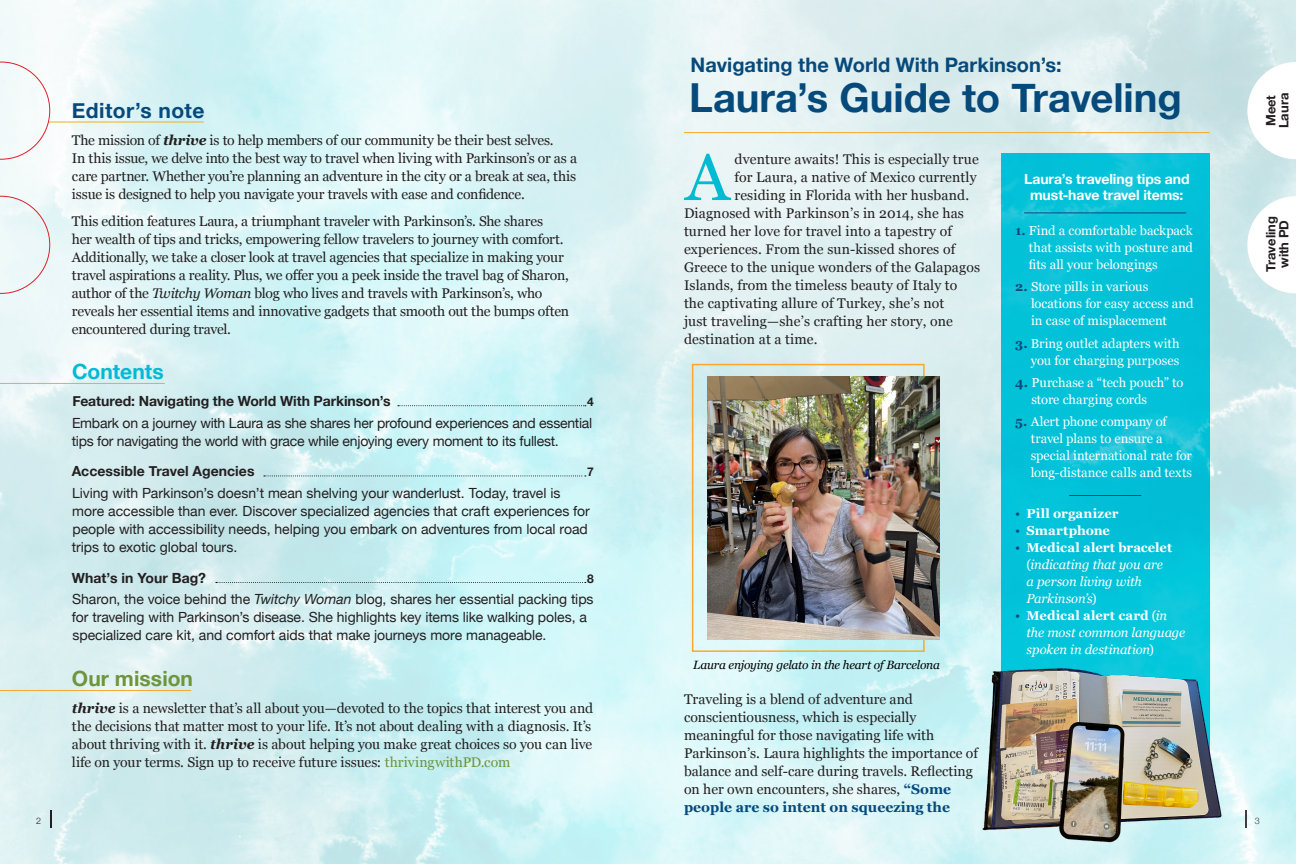
<style>
.page{position:relative;width:1296px;height:864px;background:#fff}
.page>*{position:absolute;margin:0;border:0;box-sizing:border-box;transform-origin:0 0}
.t1{font:66px "Georgia";color:#03bad3}
.t2{font:700 40px "Helvetica Neue";color:#064a7c}
.t3{font:700 21px "Helvetica Neue";letter-spacing:.02em;color:#064a7c}
.t4{font:700 21px "Helvetica Neue";letter-spacing:.005em;color:#6e953e}
.t5{font:700 21px "Helvetica Neue";color:#03bad3}
.t6{font:700 20px "Helvetica Neue";letter-spacing:.005em;color:#064a7c}
.t7{font:14px/18px "Georgia";color:#231f20}
.t8{font:14px/18px "Helvetica Neue";letter-spacing:-.005em;color:#231f20}
.t9{font:700 14px "Helvetica Neue";letter-spacing:-.005em;color:#231f20}
.t10{font:700 14px/16px "Helvetica Neue";letter-spacing:-.005em;color:#fff;text-align:center}
.t11{font:13px/17px "Georgia";letter-spacing:-.005em;color:#fff}
.t12{font:italic 13px/17px "Georgia";letter-spacing:-.01em;color:#fff}
.t13{font:700 13px "Georgia";letter-spacing:.005em;color:#fff}
.t14{font:700 13px/13px "Helvetica Neue";color:#231f20}
.t15{font:italic 12px "Georgia";letter-spacing:-.02em;color:#000}
.t16{font:700 12px "Helvetica Neue";color:#231f20}
.t17{font:300 9px "Helvetica Neue";color:#231f20}
.t18{font:300 9px "Helvetica Neue";color:#3e3e3f}
.s1{font-weight:700;font-style:italic}
.s2{font-style:italic}
.s3{color:#6e953e}
.s4{font-weight:700;color:#064a7c}
.s5{font-weight:400;color:#064a7c}
.s6{font-style:normal;color:#064a7c}
.s7{font-weight:700;font-style:normal}
.s8{font-style:normal}
</style>
<div class="page">
<img style="left:0;top:0;width:1296px;height:864px">
<svg style="left:1245px;top:810px;width:1px;height:18px"></svg>
<svg style="left:50px;top:810px;width:1px;height:18px"></svg>
<hr style="left:48px;top:122px;width:156px;height:1px;background:#faa928">
<hr style="left:0;top:690px;width:191px;height:1px;background:#faa928">
<hr style="left:0;top:383px;width:165px;height:1px;background:#faa928">
<svg style="left:398px;top:405px;width:188px;height:1px"></svg>
<svg style="left:264px;top:475px;width:322px;height:1px"></svg>
<svg style="left:216px;top:582px;width:370px;height:1px"></svg>
<hr style="left:684px;top:132px;width:526px;height:1px;background:#faa928">
<div style="left:692px;top:364px;width:233px;height:288px;border:2px solid #faa92a"></div>
<img style="left:708px;top:376px;width:232px;height:264px">
<svg style="left:1001px;top:153px;width:209px;height:506px;background:#04c1d8"></svg>
<div style="left:0;top:62px;width:50px;height:98px;background:#f5fafa"></div>
<svg style="left:0;top:196px;width:50px;height:98px"></svg>
<hr style="left:1024px;top:212px;width:162px;height:1px;background:#064a7c">
<hr style="left:1069px;top:495px;width:72px;height:1px;background:#064a7c">
<img style="left:975px;top:659px;width:254px;height:188px">
<svg style="left:1247px;top:62px;width:49px;height:97px"></svg>
<svg style="left:1247px;top:196px;width:49px;height:97px"></svg>
<p class="t3" style="left:72px;top:94px;width:134px">Editor’s note</p>
<p class="t7" style="left:72px;top:130px;width:507px">The mission of <span class="s1">thrive</span> is to help members of our community be their best selves.<br>In this issue, we delve into the best way to travel when living with Parkinson’s or as a care partner. Whether you’re planning an adventure in the city or a break at sea, this issue is designed to help you navigate your travels with ease and confidence.</p>
<p class="t7" style="left:72px;top:211px;width:499px">This edition features Laura, a triumphant traveler with Parkinson’s. She shares<br>her wealth of tips and tricks, empowering fellow travelers to journey with comfort.<br>Additionally, we take a closer look at travel agencies that specialize in making your travel aspirations a reality. Plus, we offer you a peek inside the travel bag of Sharon, author of the <span class="s2">Twitchy Woman</span> blog who lives and travels with Parkinson’s, who reveals her essential items and innovative gadgets that smooth out the bumps often encountered during travel.</p>
<p class="t5" style="left:72px;top:355px;width:93px">Contents</p>
<p class="t9" style="left:72px;top:390px;width:320px">Featured: Navigating the World With Parkinson’s</p>
<p class="t8" style="left:72px;top:415px;width:522px">Embark on a journey with Laura as she shares her profound experiences and essential tips for navigating the world with grace while enjoying every moment to its fullest.</p>
<p class="t9" style="left:72px;top:460px;width:184px">Accessible Travel Agencies</p>
<p class="t8" style="left:72px;top:485px;width:520px">Living with Parkinson’s doesn’t mean shelving your wanderlust. Today, travel is more accessible than ever. Discover specialized agencies that craft experiences for people with accessibility needs, helping you embark on adventures from local road trips to exotic global tours.</p>
<p class="t9" style="left:72px;top:567px;width:136px">What’s in Your Bag?</p>
<p class="t8" style="left:72px;top:591px;width:523px">Sharon, the voice behind the <span class="s2">Twitchy Woman</span> blog, shares her essential packing tips for traveling with Parkinson’s disease. She highlights key items like walking poles, a specialized care kit, and comfort aids that make journeys more manageable.</p>
<p class="t16" style="left:587px;top:393px;width:8px">4</p>
<p class="t16" style="left:587px;top:463px;width:8px">7</p>
<p class="t16" style="left:587px;top:569px;width:8px">8</p>
<p class="t4" style="left:72px;top:662px;width:123px">Our mission</p>
<p class="t7" style="left:72px;top:698px;width:523px"><span class="s1">thrive</span> is a newsletter that’s all about you—devoted to the topics that interest you and the decisions that matter most to your life. It’s not about dealing with a diagnosis. It’s about thriving with it. <span class="s1">thrive</span> is about helping you make great choices so you can live life on your terms. Sign up to receive future issues: <span class="s3">thrivingwithPD.com</span></p>
<p class="t6" style="left:691px;top:49px;width:373px">Navigating the World With Parkinson’s:</p>
<p class="t2" style="left:689px;top:66px;width:494px">Laura’s Guide to Traveling</p>
<p class="t1" style="left:685px;top:129px;width:46px">A</p>
<p class="t7" style="left:735px;top:150px;width:246px">dventure awaits! This is especially true</p>
<p class="t7" style="left:735px;top:168px;width:244px">for Laura, a native of Mexico currently</p>
<p class="t7" style="left:735px;top:186px;width:236px">residing in Florida with her husband.</p>
<p class="t7" style="left:684px;top:204px;width:281px">Diagnosed with Parkinson’s in 2014, she has</p>
<p class="t7" style="left:684px;top:222px;width:270px">turned her love for travel into a tapestry of</p>
<p class="t7" style="left:684px;top:240px;width:273px">experiences. From the sun-kissed shores of</p>
<p class="t7" style="left:684px;top:258px;width:298px">Greece to the unique wonders of the Galapagos</p>
<p class="t7" style="left:684px;top:276px;width:275px">Islands, from the timeless beauty of Italy to</p>
<p class="t7" style="left:684px;top:294px;width:262px">the captivating allure of Turkey, she’s not</p>
<p class="t7" style="left:684px;top:312px;width:271px">just traveling—she’s crafting her story, one</p>
<p class="t7" style="left:684px;top:330px;width:135px">destination at a time.</p>
<p class="t10" style="left:1024px;top:172px;width:167px">Laura’s traveling tips and must-have travel items:</p>
<p class="t11" style="left:1029px;top:221px;width:166px;text-align:justify;text-indent:-14px"><span class="s4">1.</span> Find a comfortable backpack that assists with posture and fits all your belongings</p>
<p class="t11" style="left:1031px;top:278px;width:164px;text-indent:-16px"><span class="s4">2.</span> Store pills in various locations for easy access and in case of misplacement</p>
<p class="t11" style="left:1015px;top:334px;width:166px;text-align:right"><span class="s4">3.</span> Bring outlet adapters with you for charging purposes</p>
<p class="t11" style="left:1031px;top:374px;width:154px;text-indent:-16px"><span class="s4">4.</span> Purchase a “tech pouch” to store charging cords</p>
<p class="t11" style="left:1031px;top:413px;width:163px;text-indent:-16px"><span class="s4">5.</span> Alert phone company of travel plans to ensure a special international rate for long-distance calls and texts</p>
<p class="t13" style="left:1015px;top:504px;width:105px"><span class="s5">•</span> Pill organizer</p>
<p class="t13" style="left:1015px;top:521px;width:96px"><span class="s5">•</span> Smartphone</p>
<p class="t12" style="left:1027px;top:539px;width:147px;text-indent:-11px"><span class="s6">•</span> <span class="s7">Medical alert bracelet </span><span class="s8">(</span>indicating that you are a person living with<br>Parkinson’s<span class="s8">)</span></p>
<p class="t12" style="left:1027px;top:607px;width:160px;text-indent:-11px"><span class="s6">•</span> <span class="s7">Medical alert card</span> <span class="s8">(</span>in the most common language spoken in destination<span class="s8">)</span></p>
<p class="t15" style="left:693px;top:657px;width:248px">Laura enjoying gelato in the heart of Barcelona</p>
<p class="t7" style="left:684px;top:690px;width:295px">Traveling is a blend of adventure and conscientiousness, which is especially meaningful for those navigating life with Parkinson’s. Laura highlights the importance of balance and self-care during travels. Reflecting on her own encounters, she shares, <span class="s4">“Some people are so intent on squeezing the</span></p>
<p class="t14" style="left:1265px;top:128px;width:37px;rotate:-90deg">Meet<br>Laura</p>
<p class="t14" style="left:1265px;top:272px;width:57px;rotate:-90deg">Traveling with PD</p>
<p class="t17" style="left:36px;top:813px;width:7px">2</p>
<p class="t18" style="left:1255px;top:813px;width:7px">3</p>
</div>
